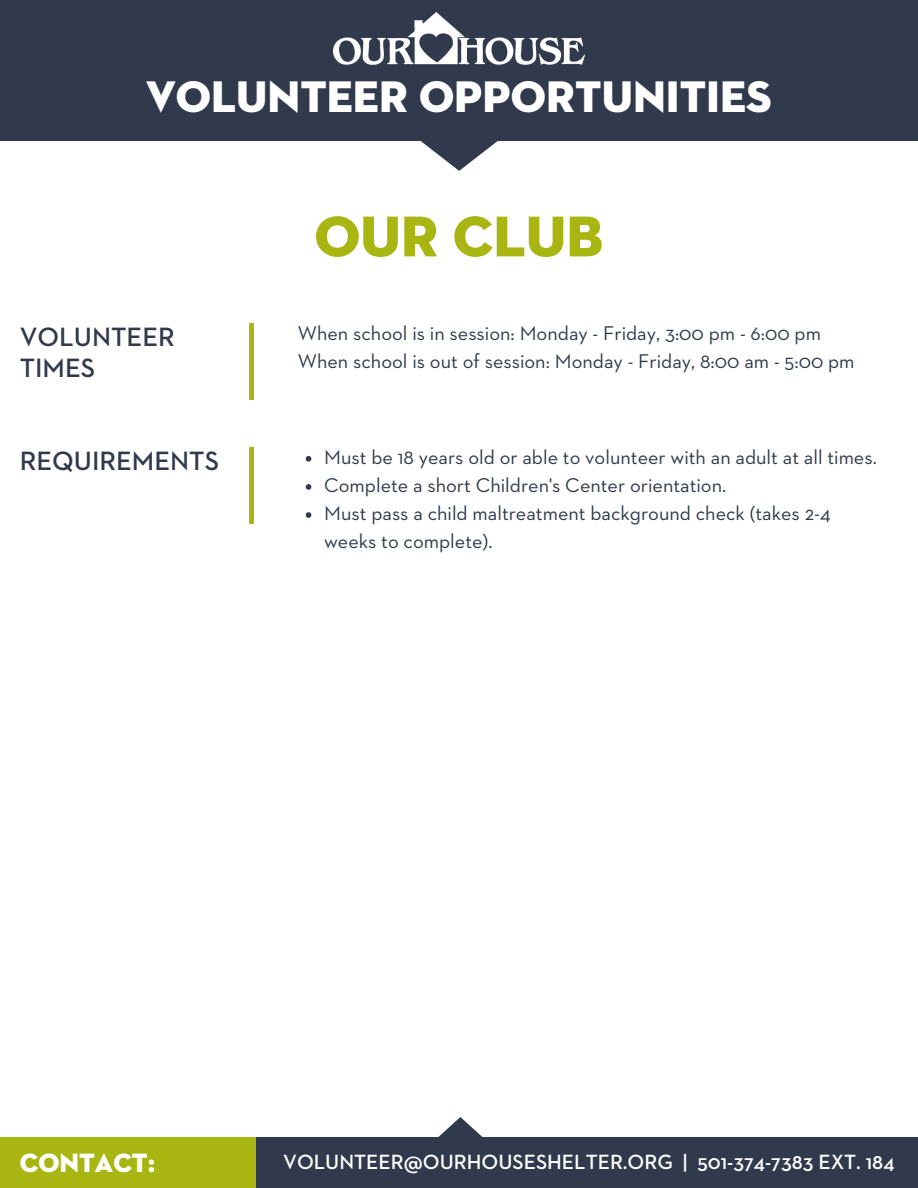
<style>
.page{position:relative;width:918px;height:1188px;background:#fff}
.page>*{position:absolute;margin:0;border:0;box-sizing:border-box;transform-origin:0 0}
.t1{font:58.5px "Neutraface 2 Display Titling";color:#a9b611}
.t2{font:45px "Neutraface 2 Display Titling";color:#fff}
.t3{font:600 27px/31px "Neutraface 2 Text";color:#303a4c}
.t4{font:27px "Neutraface 2 Display Titling";color:#fff}
.t5{font:600 21px "Neutraface 2 Text";color:#fff}
.t6{font:20.25px/28.2px "Neutraface 2 Text";color:#303a4c}
</style>
<div class="page">
<div style="left:249px;top:323px;width:5px;height:77px;background:#a9b611"></div>
<svg style="left:306px;top:456px;width:5px;height:6px"></svg>
<svg style="left:306px;top:484px;width:5px;height:6px"></svg>
<svg style="left:306px;top:512px;width:5px;height:6px"></svg>
<div style="left:249px;top:448px;width:5px;height:76px;background:#a9b611"></div>
<svg style="left:421px;top:141px;width:77px;height:30px"></svg>
<div style="left:0;top:0;width:918px;height:141px;background:#303a4c"></div>
<img style="left:333px;top:12px;width:251px;height:53px">
<div style="left:0;top:1137px;width:256px;height:51px;background:#a9b611"></div>
<svg style="left:438px;top:1117px;width:45px;height:20px"></svg>
<div style="left:256px;top:1137px;width:662px;height:51px;background:#303a4c"></div>
<p class="t2" style="left:146px;top:77px;width:627px">VOLUNTEER OPPORTUNITIES</p>
<p class="t3" style="left:20px;top:323px;width:157px">VOLUNTEER<br>TIMES</p>
<p class="t3" style="left:20px;top:447px;width:201px">REQUIREMENTS</p>
<p class="t1" style="left:315px;top:211px;width:290px">OUR CLUB</p>
<p class="t6" style="left:298px;top:320px;width:525px">When school is in session: Monday - Friday, 3:00 pm - 6:00 pm</p>
<p class="t6" style="left:298px;top:348px;width:558px">When school is out of session: Monday - Friday, 8:00 am - 5:00 pm</p>
<p class="t6" style="left:324px;top:444px;width:554px">Must be 18 years old or able to volunteer with an adult at all times.</p>
<p class="t6" style="left:324px;top:472px;width:404px">Complete a short Children's Center orientation.</p>
<p class="t6" style="left:324px;top:500px;width:508px">Must pass a child maltreatment background check (takes 2-4 weeks to complete).</p>
<p class="t4" style="left:20px;top:1151px;width:137px">CONTACT:</p>
<p class="t5" style="left:283px;top:1152px;width:613px">VOLUNTEER@OURHOUSESHELTER.ORG | 501-374-7383 EXT. 184</p>
</div>
